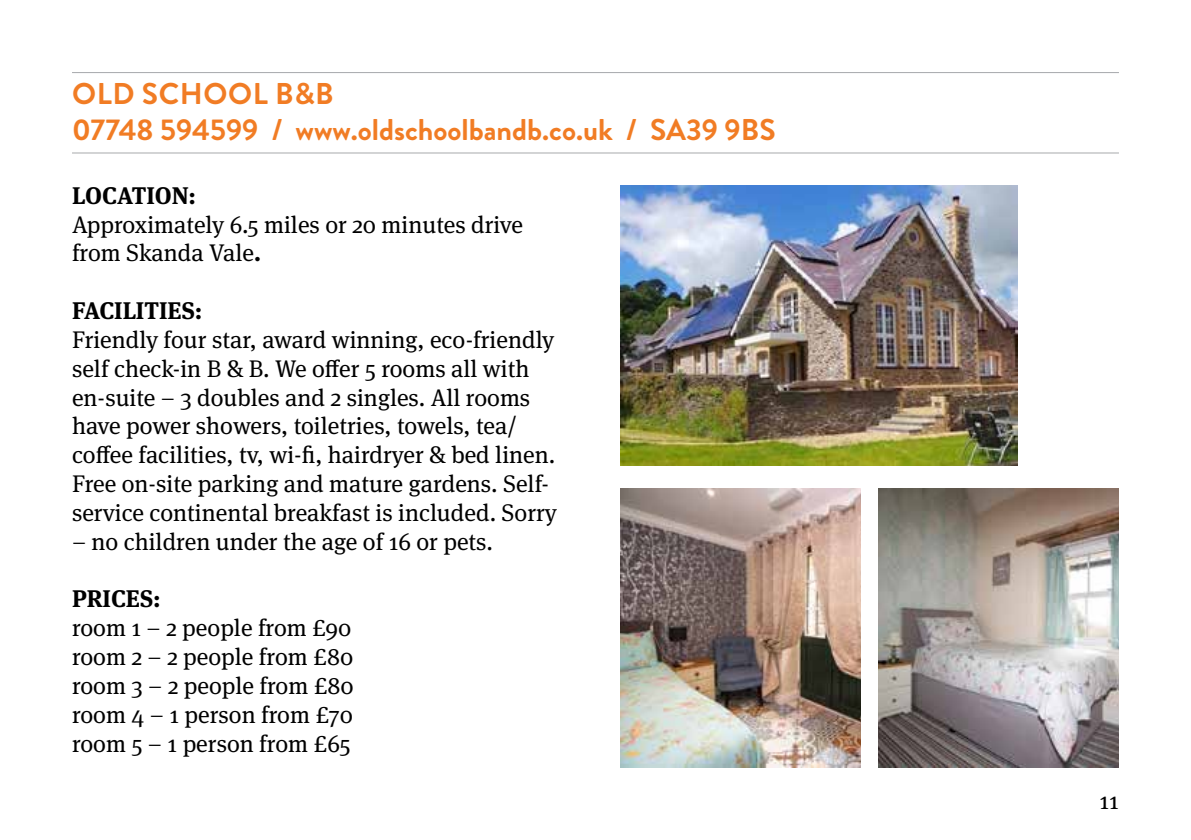
<style>
.page{position:relative;width:1191px;height:840px;background:#fff}
.page>*{position:absolute;margin:0;border:0;box-sizing:border-box;transform-origin:0 0}
.t1{font:700 30px/36px "Brandon Grotesque";color:#f17c24}
.t2{font:24px/28.8px "Meta Serif Pro";color:#000}
.t3{font:700 24px "Meta Serif Pro";color:#000}
.s1{font-weight:700}
</style>
<div class="page">
<hr style="left:72px;top:72px;width:1047px;height:1px;background:#a7a9ac">
<hr style="left:72px;top:152px;width:1047px;height:1px;background:#a7a9ac">
<img style="left:620px;top:488px;width:240px;height:279px">
<img style="left:878px;top:488px;width:241px;height:279px">
<img style="left:620px;top:185px;width:397px;height:280px">
<p class="t1" style="left:72px;top:76px;width:705px">OLD SCHOOL B&amp;B<br>07748 594599 / www.oldschoolbandb.co.uk / SA39 9BS</p>
<p class="t3" style="left:72px;top:176px;width:125px">LOCATION:</p>
<p class="t2" style="left:72px;top:208px;width:452px">Approximately 6.5 miles or 20 minutes drive from Skanda Vale<span class="s1">.</span></p>
<p class="t3" style="left:72px;top:291px;width:132px">FACILITIES:</p>
<p class="t2" style="left:72px;top:324px;width:486px">Friendly four star, award winning, eco-friendly self check-in B &amp; B. We offer 5 rooms all with en-suite – 3 doubles and 2 singles. All rooms have power showers, toiletries, towels, tea/ coffee facilities, tv, wi-fi, hairdryer &amp; bed linen.<br>Free on-site parking and mature gardens. Self&shy;service continental breakfast is included. Sorry</p>
<p class="t2" style="left:72px;top:525px;width:422px">– no children under the age of 16 or pets.</p>
<p class="t3" style="left:72px;top:579px;width:90px">PRICES:</p>
<p class="t2" style="left:72px;top:612px;width:283px;text-align:justify">room 1 – 2 people from £90 room 2 – 2 people from £80 room 3 – 2 people from £80 room 4 – 1 person from £70 room 5 – 1 person from £65</p>
<p class="t2" style="left:1099px;top:784px;width:21px">11</p>
</div>
